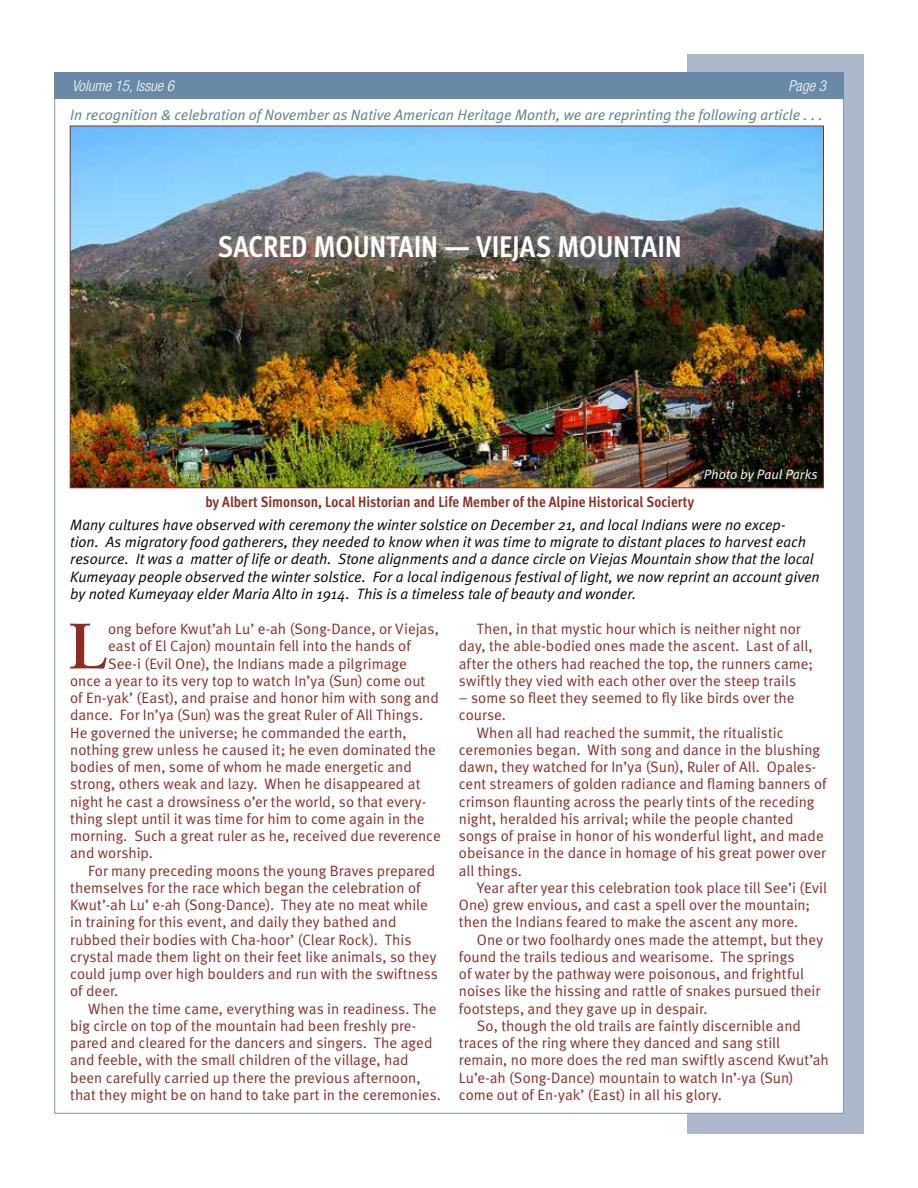
<style>
.page{position:relative;width:918px;height:1188px;background:#fff}
.page>*{position:absolute;margin:0;border:0;box-sizing:border-box;transform-origin:0 0}
.t1{font:700 64.5px "Sabon";color:#8c2d25}
.t2{font:700 30px "Meta Cond";letter-spacing:-.005em;color:#fff}
.t3{font:15px/17.2px "Meta Normal";color:#8c2d25}
.t4{font:italic 15px/17.2px "Meta Normal";color:#000}
.t5{font:italic 15px "Meta Normal";color:#577f8c}
.t6{font:700 15px "Meta Cond";color:#8c2d25}
.t7{font:italic 300 condensed 15px "Helvetica Neue";color:#fff}
.t8{font:italic 13.5px "Meta Normal";letter-spacing:.005em;color:#fff}
</style>
<div class="page">
<div style="left:688px;top:54px;width:176px;height:1080px;background:#abb9cb"></div>
<div style="left:54px;top:73px;width:790px;height:1041px;background:#fff;border:1px solid #7f97b3"></div>
<div style="left:54px;top:72px;width:789px;height:27px;background:#6a89a7"></div>
<img style="left:72px;top:128px;width:750px;height:358px">
<p class="t7" style="left:72px;top:77px;width:104px">Volume 15, Issue 6</p>
<p class="t7" style="left:788px;top:77px;width:39px">Page 3</p>
<p class="t5" style="left:70px;top:106px;width:754px">In recognition &amp; celebration of November as Native American Heritage Month, we are reprinting the following article . . .</p>
<h2 class="t2" style="left:218px;top:229px;width:465px">Sacred Mountain — Viejas mountain</h2>
<p class="t8" style="left:704px;top:466px;width:115px">Photo by Paul Parks</p>
<p class="t6" style="left:206px;top:493px;width:490px">by Albert Simonson, Local Historian and Life Member of the Alpine Historical Socierty</p>
<p class="t4" style="left:70px;top:516px;width:751px">Many cultures have observed with ceremony the winter solstice on December 21, and local Indians were no excep-<br>tion. As migratory food gatherers, they needed to know when it was time to migrate to distant places to harvest each resource. It was a matter of life or death. Stone alignments and a dance circle on Viejas Mountain show that the local Kumeyaay people observed the winter solstice. For a local indigenous festival of light, we now reprint an account given by noted Kumeyaay elder Maria Alto in 1914. This is a timeless tale of beauty and wonder.</p>
<h1 class="t1" style="left:69px;top:606px;width:38px">L</h1>
<p class="t3" style="left:108px;top:620px;width:332px">ong before Kwut’ah Lu’ e-ah (Song-Dance, or Viejas,</p>
<p class="t3" style="left:108px;top:637px;width:304px">east of El Cajon) mountain fell into the hands of</p>
<p class="t3" style="left:108px;top:655px;width:300px">See-i (Evil One), the Indians made a pilgrimage</p>
<p class="t3" style="left:70px;top:672px;width:357px">once a year to its very top to watch In’ya (Sun) come out</p>
<p class="t3" style="left:70px;top:689px;width:370px">of En-yak’ (East), and praise and honor him with song and</p>
<p class="t3" style="left:70px;top:706px;width:354px">dance. For In’ya (Sun) was the great Ruler of All Things.</p>
<p class="t3" style="left:70px;top:724px;width:338px">He governed the universe; he commanded the earth,</p>
<p class="t3" style="left:70px;top:741px;width:367px">nothing grew unless he caused it; he even dominated the</p>
<p class="t3" style="left:70px;top:758px;width:343px">bodies of men, some of whom he made energetic and</p>
<p class="t3" style="left:70px;top:775px;width:352px">strong, others weak and lazy. When he disappeared at</p>
<p class="t3" style="left:70px;top:793px;width:357px">night he cast a drowsiness o’er the world, so that every-</p>
<p class="t3" style="left:70px;top:810px;width:356px">thing slept until it was time for him to come again in the</p>
<p class="t3" style="left:70px;top:827px;width:372px">morning. Such a great ruler as he, received due reverence</p>
<p class="t3" style="left:70px;top:844px;width:84px">and worship.</p>
<p class="t3" style="left:88px;top:862px;width:348px">For many preceding moons the young Braves prepared</p>
<p class="t3" style="left:70px;top:879px;width:352px">themselves for the race which began the celebration of</p>
<p class="t3" style="left:70px;top:896px;width:359px">Kwut’-ah Lu’ e-ah (Song-Dance). They ate no meat while</p>
<p class="t3" style="left:70px;top:913px;width:328px">in training for this event, and daily they bathed and</p>
<p class="t3" style="left:70px;top:931px;width:343px">rubbed their bodies with Cha-hoor’ (Clear Rock). This</p>
<p class="t3" style="left:70px;top:948px;width:368px">crystal made them light on their feet like animals, so they</p>
<p class="t3" style="left:70px;top:965px;width:369px">could jump over high boulders and run with the swiftness</p>
<p class="t3" style="left:70px;top:982px;width:50px">of deer.</p>
<p class="t3" style="left:88px;top:1000px;width:350px">When the time came, everything was in readiness. The</p>
<p class="t3" style="left:70px;top:1017px;width:348px">big circle on top of the mountain had been freshly pre-</p>
<p class="t3" style="left:70px;top:1034px;width:364px">pared and cleared for the dancers and singers. The aged</p>
<p class="t3" style="left:70px;top:1051px;width:340px">and feeble, with the small children of the village, had</p>
<p class="t3" style="left:70px;top:1069px;width:352px">been carefully carried up there the previous afternoon,</p>
<p class="t3" style="left:70px;top:1086px;width:372px">that they might be on hand to take part in the ceremonies.</p>
<p class="t3" style="left:459px;top:620px;width:356px;text-indent:18px">Then, in that mystic hour which is neither night nor day, the able-bodied ones made the ascent. Last of all, after the others had reached the top, the runners came; swiftly they vied with each other over the steep trails</p>
<p class="t3" style="left:459px;top:689px;width:337px">– some so fleet they seemed to fly like birds over the course.</p>
<p class="t3" style="left:459px;top:724px;width:369px;text-indent:18px">When all had reached the summit, the ritualistic ceremonies began. With song and dance in the blushing dawn, they watched for In’ya (Sun), Ruler of All. Opales&shy;cent streamers of golden radiance and flaming banners of crimson flaunting across the pearly tints of the receding night, heralded his arrival; while the people chanted songs of praise in honor of his wonderful light, and made obeisance in the dance in homage of his great power over all things.</p>
<p class="t3" style="left:459px;top:879px;width:370px;text-indent:18px">Year after year this celebration took place till See’i (Evil<br>One) grew envious, and cast a spell over the mountain; then the Indians feared to make the ascent any more.</p>
<p class="t3" style="left:459px;top:931px;width:366px;text-indent:18px">One or two foolhardy ones made the attempt, but they found the trails tedious and wearisome. The springs<br>of water by the pathway were poisonous, and frightful noises like the hissing and rattle of snakes pursued their footsteps, and they gave up in despair.</p>
<p class="t3" style="left:459px;top:1017px;width:372px;text-indent:18px">So, though the old trails are faintly discernible and traces of the ring where they danced and sang still remain, no more does the red man swiftly ascend Kwut’ah Lu’e-ah (Song-Dance) mountain to watch In’-ya (Sun) come out of En-yak’ (East) in all his glory.</p>
</div>
